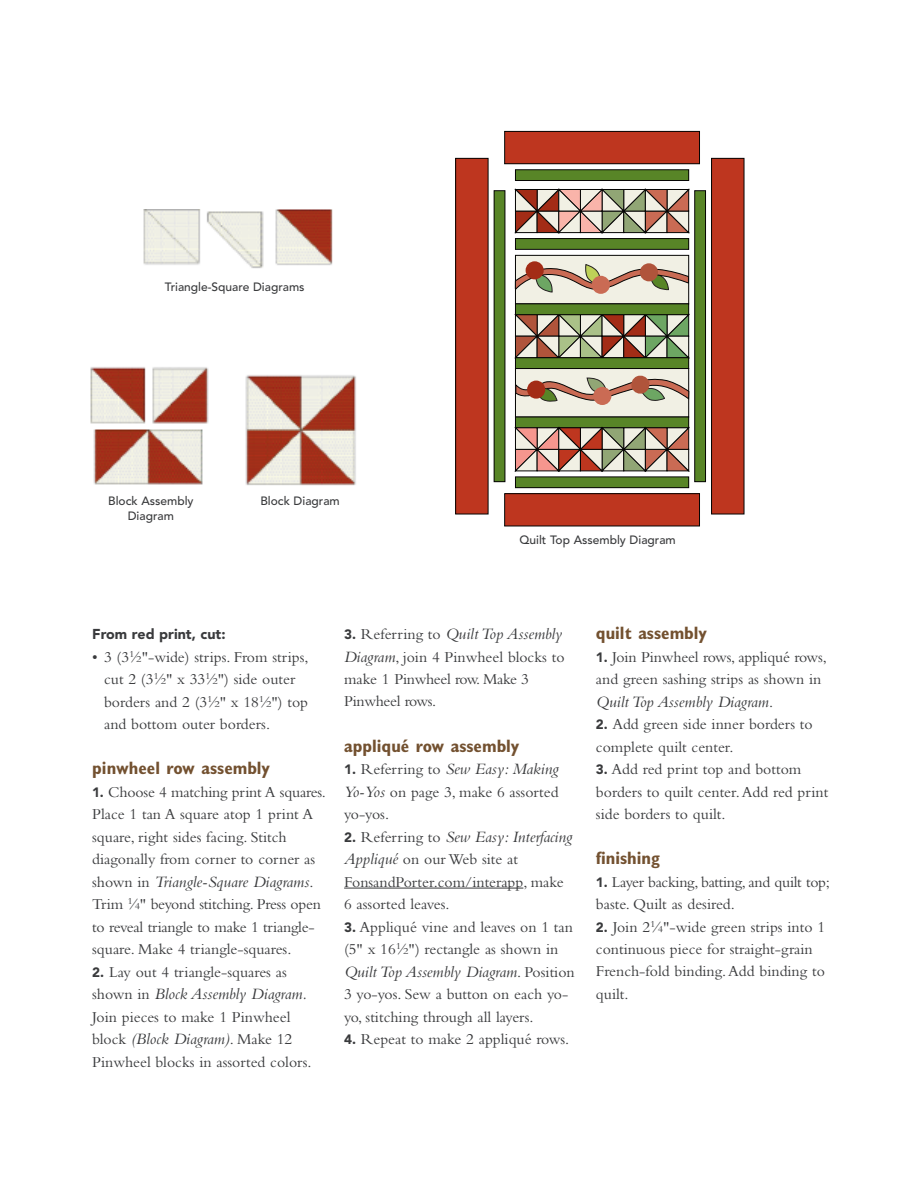
<style>
.page{position:relative;width:918px;height:1188px;background:#fff}
.page>*{position:absolute;margin:0;border:0;box-sizing:border-box;transform-origin:0 0}
.t1{font:700 condensed 18px "Gill Sans";color:#735130}
.t2{font:italic 16.5px "Bembo";color:#393a3c}
.t3{font:15.75px/22.5px "Bembo";color:#393a3c}
.t4{font:15.75px/22.5px "Bembo";letter-spacing:-.02em;color:#393a3c}
.t5{font:900 14.25px "Avenir";color:#393a3c}
.t6{font:500 12px/15px "Avenir";color:#393a3c;text-align:center}
.s1{font-size:9.45px}
.s2{font-family:"Avenir";font-weight:900;font-size:13.5px}
.s3{font-style:normal;font-size:15.75px}
.s4{font-family:"Avenir";font-weight:900;font-style:normal;font-size:13.5px}
.s5{font-style:italic;font-size:16.5px}
</style>
<div class="page">
<hr style="left:344px;top:888px;width:179px;height:1px;background:#393a3c">
<img style="left:90px;top:367px;width:119px;height:118px">
<img style="left:245px;top:375px;width:111px;height:111px">
<div style="left:140px;top:206px;width:62px;height:64px;background:linear-gradient(to right,#fff,#fff)"></div>
<img style="left:140px;top:210px;width:61px;height:60px">
<img style="left:275px;top:209px;width:58px;height:56px">
<svg style="left:201px;top:206px;width:63px;height:64px"></svg>
<svg style="left:514px;top:313px;width:176px;height:47px;background:#a79982"></svg>
<svg style="left:514px;top:188px;width:176px;height:46px;background:#b1988a"></svg>
<div style="left:515px;top:255px;width:174px;height:49px;background:#f1f0e4"></div>
<div style="left:515px;top:255px;width:174px;height:49px;border:1px solid #050504"></div>
<div style="left:515px;top:369px;width:174px;height:48px;background:#f1f0e4"></div>
<div style="left:515px;top:239px;width:174px;height:10px;background:#588527"></div>
<div style="left:515px;top:238px;width:174px;height:12px;border:1px solid #050504"></div>
<div style="left:515px;top:304px;width:174px;height:11px;background:#588527"></div>
<div style="left:515px;top:303px;width:174px;height:12px;border:1px solid #050504"></div>
<div style="left:515px;top:358px;width:174px;height:11px;background:#588527"></div>
<div style="left:515px;top:357px;width:174px;height:12px;border:1px solid #050504"></div>
<div style="left:515px;top:417px;width:174px;height:11px;background:#588527"></div>
<div style="left:515px;top:477px;width:174px;height:11px;background:#588527"></div>
<div style="left:515px;top:477px;width:174px;height:11px;border:1px solid #050504"></div>
<div style="left:515px;top:170px;width:174px;height:11px;background:#588527"></div>
<div style="left:515px;top:169px;width:174px;height:12px;border:1px solid #050504"></div>
<div style="left:494px;top:191px;width:11px;height:291px;background:#588527"></div>
<div style="left:494px;top:190px;width:11px;height:292px;border:1px solid #050504"></div>
<div style="left:695px;top:191px;width:11px;height:291px;background:#588527"></div>
<div style="left:694px;top:190px;width:12px;height:292px;border:1px solid #050504"></div>
<div style="left:505px;top:131px;width:195px;height:33px;background:#be361f"></div>
<div style="left:504px;top:131px;width:196px;height:33px;border:1px solid #050504"></div>
<div style="left:456px;top:158px;width:32px;height:356px;background:#be361f"></div>
<div style="left:455px;top:158px;width:33px;height:356px;border:1px solid #050504"></div>
<div style="left:505px;top:494px;width:195px;height:32px;background:#be361f"></div>
<div style="left:504px;top:493px;width:196px;height:33px;border:1px solid #050504"></div>
<div style="left:712px;top:158px;width:32px;height:356px;background:#be361f"></div>
<div style="left:711px;top:158px;width:33px;height:356px;border:1px solid #050504"></div>
<svg style="left:514px;top:426px;width:176px;height:46px;background:#b09383"></svg>
<svg style="left:514px;top:261px;width:175px;height:36px"></svg>
<div style="left:526px;top:261px;width:18px;height:18px;background:#a32c16;border-radius:50%"></div>
<div style="left:592px;top:276px;width:18px;height:18px;background:#ca6b54;border-radius:50%"></div>
<div style="left:640px;top:263px;width:18px;height:18px;background:#b0543b;border-radius:50%"></div>
<div style="left:593px;top:387px;width:18px;height:18px;background:#ca6b54;border-radius:50%"></div>
<svg style="left:515px;top:374px;width:175px;height:28px"></svg>
<p class="t6" style="left:165px;top:280px;width:141px">Triangle-Square Diagrams</p>
<p class="t6" style="left:108px;top:495px;width:87px">Block Assembly<br>Diagram</p>
<p class="t6" style="left:260px;top:495px;width:81px">Block Diagram</p>
<p class="t6" style="left:520px;top:534px;width:158px">Quilt Top Assembly Diagram</p>
<p class="t5" style="left:92px;top:628px;width:135px">From red print, cut:</p>
<p class="t3" style="left:104px;top:647px;width:206px;text-indent:-12px">• 3 (3<sup>1</sup>⁄<span class="s1">2</span>"-wide) strips. From strips, cut 2 (3<sup>1</sup>⁄<span class="s1">2</span>" x 33<sup>1</sup>⁄<span class="s1">2</span>") side outer borders and 2 (3<sup>1</sup>⁄<span class="s1">2</span>" x 18<sup>1</sup>⁄<span class="s1">2</span>") top and bottom outer borders.</p>
<p class="t1" style="left:92px;top:761px;width:180px">pinwheel row assembly</p>
<p class="t3" style="left:92px;top:782px;width:235px"><span class="s2">1.</span> Choose 4 matching print A squares.<br>Place 1 tan A square atop 1 print A square, right sides facing. Stitch diagonally from corner to corner as</p>
<p class="t2" style="left:92px;top:876px;width:223px"><span class="s3">shown in</span> Triangle-Square Diagrams<span class="s3">.</span></p>
<p class="t3" style="left:92px;top:894px;width:230px">Trim <sup>1</sup>⁄<span class="s1">4</span>" beyond stitching. Press open to reveal triangle to make 1 triangle&shy;square. Make 4 triangle-squares.</p>
<p class="t3" style="left:92px;top:962px;width:196px"><span class="s2">2.</span> Lay out 4 triangle-squares as</p>
<p class="t2" style="left:92px;top:988px;width:217px"><span class="s3">shown in</span> Block Assembly Diagram.</p>
<p class="t3" style="left:92px;top:1007px;width:200px">Join pieces to make 1 Pinwheel</p>
<p class="t2" style="left:92px;top:1033px;width:202px"><span class="s3">block</span> (Block Diagram)<span class="s3">. Make 12</span></p>
<p class="t3" style="left:92px;top:1052px;width:221px">Pinwheel blocks in assorted colors.</p>
<p class="t2" style="left:344px;top:628px;width:220px"><span class="s4">3.</span> <span class="s3">Referring to</span> Quilt Top Assembly</p>
<p class="t4" style="left:344px;top:647px;width:222px"><span class="s5">Diagram</span>, join 4 Pinwheel blocks to make 1 Pinwheel row. Make 3<br>Pinwheel rows.</p>
<p class="t1" style="left:344px;top:739px;width:177px">appliqué row assembly</p>
<p class="t2" style="left:344px;top:763px;width:216px"><span class="s4">1.</span> <span class="s3">Referring to</span> Sew Easy: Making</p>
<p class="t3" style="left:344px;top:782px;width:216px"><span class="s5">Yo-Yos</span> on page 3, make 6 assorted yo-yos.</p>
<p class="t2" style="left:344px;top:831px;width:230px"><span class="s4">2.</span> <span class="s3">Referring to</span> Sew Easy: Interfacing</p>
<p class="t3" style="left:344px;top:849px;width:221px"><span class="s5">Appliqué</span> on our Web site at<br>FonsandPorter.com/interapp, make<br>6 assorted leaves.</p>
<p class="t3" style="left:344px;top:917px;width:230px"><span class="s2">3.</span> Appliqué vine and leaves on 1 tan (5" x 16<sup>1</sup>⁄<span class="s1">2</span>") rectangle as shown in</p>
<p class="t2" style="left:344px;top:966px;width:232px">Quilt Top Assembly Diagram<span class="s3">. Position</span></p>
<p class="t3" style="left:344px;top:984px;width:226px">3 yo-yos. Sew a button on each yo&shy;yo, stitching through all layers.</p>
<p class="t3" style="left:344px;top:1029px;width:227px"><span class="s2">4.</span> Repeat to make 2 appliqué rows.</p>
<p class="t1" style="left:596px;top:626px;width:113px">quilt assembly</p>
<p class="t3" style="left:596px;top:647px;width:232px"><span class="s2">1.</span> Join Pinwheel rows, appliqué rows, and green sashing strips as shown in</p>
<p class="t2" style="left:596px;top:696px;width:179px">Quilt Top Assembly Diagram<span class="s3">.</span></p>
<p class="t3" style="left:596px;top:714px;width:218px"><span class="s2">2.</span> Add green side inner borders to complete quilt center.</p>
<p class="t3" style="left:596px;top:759px;width:234px"><span class="s2">3.</span> Add red print top and bottom borders to quilt center.Add red print side borders to quilt.</p>
<p class="t1" style="left:596px;top:851px;width:65px">finishing</p>
<p class="t4" style="left:596px;top:872px;width:235px"><span class="s2">1.</span> Layer backing, batting, and quilt top; baste. Quilt as desired.</p>
<p class="t3" style="left:596px;top:917px;width:231px"><span class="s2">2.</span> Join 2<sup>1</sup>⁄<span class="s1">4</span>"-wide green strips into 1 continuous piece for straight-grain<br>French-fold binding.Add binding to quilt.</p>
</div>
